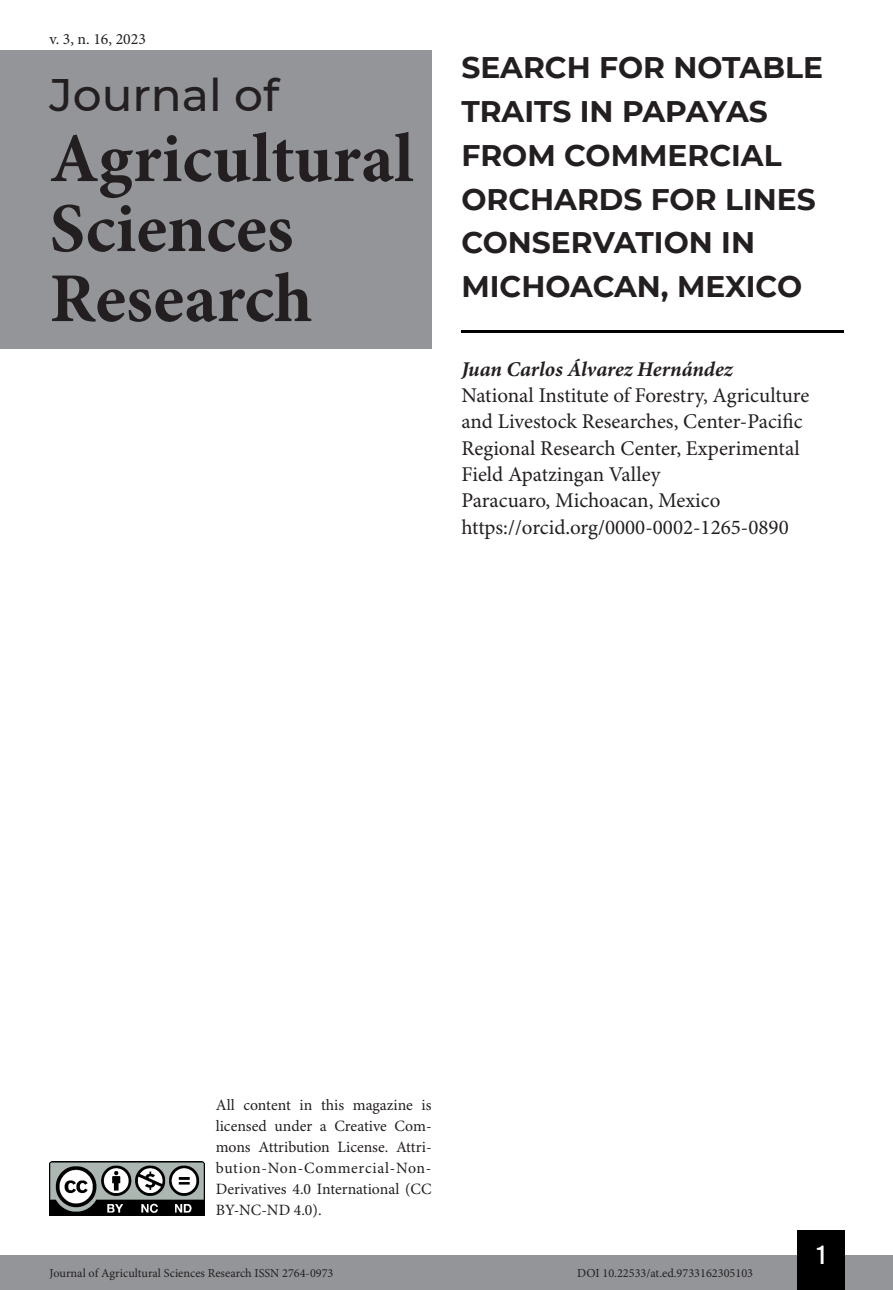
<style>
.page{position:relative;width:893px;height:1290px;background:#fff}
.page>*{position:absolute;margin:0;border:0;box-sizing:border-box;transform-origin:0 0}
.t1{font:700 70px/70px "Minion Pro";color:#231f20}
.t2{font:500 45.5px "Montserrat";color:#231f20}
.t3{font:700 29.75px/43.8px "Montserrat";color:#231f20}
.t4{font:26.25px "Bebas Kai";color:#fff}
.t5{font:21px/26.2px "Minion Pro";color:#231f20}
.t6{font:italic 700 21px "Minion Pro";color:#231f20}
.t7{font:15.75px/21px "Minion Pro";color:#231f20;text-align:justify}
.t8{font:12.25px "Minion Pro";color:#231f20}
</style>
<div class="page">
<div style="left:0;top:1255px;width:893px;height:35px;background:#939598"></div>
<div style="left:797px;top:1230px;width:48px;height:60px;background:#000"></div>
<img style="left:50px;top:1161px;width:154px;height:54px">
<div style="left:0;top:50px;width:432px;height:298px;background:#939598"></div>
<hr style="left:461px;top:330px;width:382px;height:2px;background:#000">
<p class="t7" style="left:50px;top:29px;width:98px">v. 3, n. 16, 2023</p>
<h2 class="t2" style="left:50px;top:63px;width:231px">Journal of</h2>
<h1 class="t1" style="left:50px;top:123px;width:366px">Agricultural<br>Sciences<br>Research</h1>
<h3 class="t3" style="left:461px;top:44px;width:363px">SEARCH FOR NOTABLE<br>TRAITS IN PAPAYAS<br>FROM COMMERCIAL<br>ORCHARDS FOR LINES<br>CONSERVATION IN<br>MICHOACAN, MEXICO</h3>
<p class="t6" style="left:461px;top:354px;width:273px">Juan Carlos Álvarez Hernández</p>
<p class="t5" style="left:461px;top:383px;width:349px">National Institute of Forestry, Agriculture and Livestock Researches, Center-Pacific Regional Research Center, Experimental Field Apatzingan Valley<br>Paracuaro, Michoacan, Mexico https://orcid.org/0000-0002-1265-0890</p>
<p class="t7" style="left:216px;top:1095px;width:217px">All content in this magazine is licensed under a Creative Com&shy;mons Attribution License. Attri&shy;bution-Non-Commercial-Non-Derivatives 4.0 International (CC BY-NC-ND 4.0).</p>
<p class="t4" style="left:817px;top:1241px;width:10px">1</p>
<p class="t8" style="left:50px;top:1266px;width:285px">Journal of Agricultural Sciences Research ISSN 2764-0973</p>
<p class="t8" style="left:577px;top:1266px;width:177px">DOI 10.22533/at.ed.9733162305103</p>
</div>
